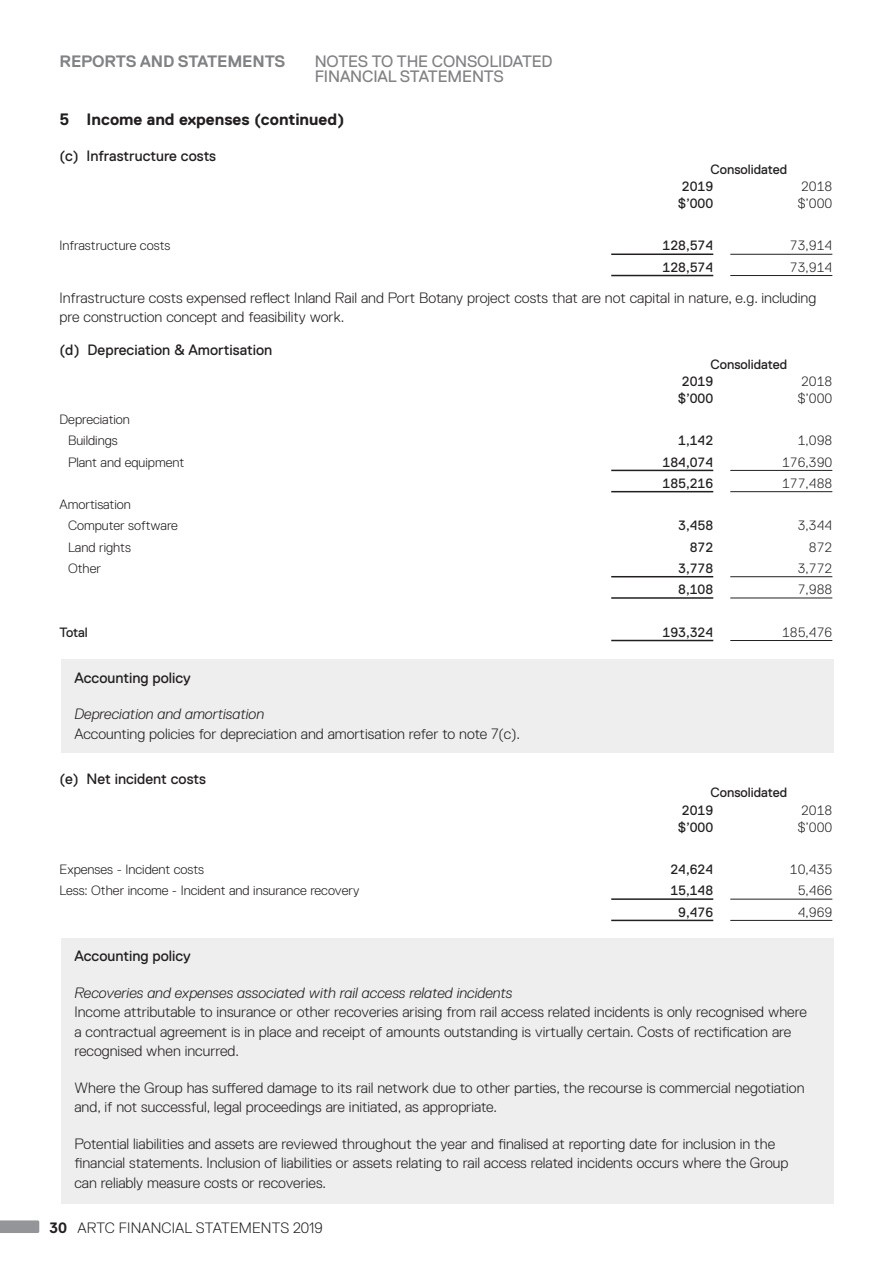
<style>
.page{position:relative;width:893px;height:1263px;background:#fff}
.page>*{position:absolute;margin:0;border:0;box-sizing:border-box;transform-origin:0 0}
.SUBHEADING_CAPS{font:16.5px/15px "Replica Std";letter-spacing:-.01em;color:#808285}
.SUBHEADING{font:700 16.5px "Replica Std";color:#231f20}
.SUBHEADING_CAPS-2{font:700 16.5px "Replica Std";letter-spacing:-.01em;color:#808285}
.BASIC_BODY_TEXT{font:300 15px/19.5px "Replica Std";color:#231f20}
.BASIC_BODY_TEXT-2{font:15px "Replica Std";color:#231f20}
.Financials_-_Default{font:300 13.5px "Replica Std";color:#231f20}
.Financials_-_Num_-_2{font:13.5px "Replica Std";color:#231f20}
.Financials_-_Num_-_2-2{font:300 13.5px "Replica Std";color:#231f20}
.Financials_-_Indente{font:300 13.5px "Replica Std";color:#231f20}
.Financials_-_Consoli{font:13.5px "Replica Std";color:#231f20}
.Financials_-_Default-2{font:13.5px "Replica Std";letter-spacing:-.01em;color:#231f20}
.s1{font-style:italic}
.s2{font-weight:700}
</style>
<div class="page">
<svg style="left:0;top:1220px;width:39px;height:13px"></svg>
<hr style="left:611px;top:253px;width:102px;height:2px;background:#231f20">
<hr style="left:611px;top:275px;width:102px;height:1px;background:#231f20">
<hr style="left:730px;top:254px;width:102px;height:1px;background:#231f20">
<hr style="left:730px;top:275px;width:102px;height:1px;background:#231f20">
<hr style="left:611px;top:470px;width:102px;height:1px;background:#231f20">
<hr style="left:611px;top:491px;width:102px;height:1px;background:#231f20">
<hr style="left:611px;top:576px;width:102px;height:1px;background:#231f20">
<hr style="left:611px;top:597px;width:102px;height:2px;background:#231f20">
<hr style="left:611px;top:640px;width:102px;height:1px;background:#231f20">
<hr style="left:730px;top:470px;width:102px;height:1px;background:#231f20">
<hr style="left:730px;top:491px;width:102px;height:1px;background:#231f20">
<hr style="left:730px;top:576px;width:102px;height:1px;background:#231f20">
<hr style="left:730px;top:598px;width:102px;height:1px;background:#231f20">
<hr style="left:730px;top:640px;width:102px;height:1px;background:#231f20">
<hr style="left:611px;top:898px;width:102px;height:2px;background:#231f20">
<hr style="left:611px;top:920px;width:102px;height:1px;background:#231f20">
<hr style="left:730px;top:899px;width:102px;height:1px;background:#231f20">
<hr style="left:730px;top:920px;width:102px;height:1px;background:#231f20">
<div style="left:61px;top:659px;width:772px;height:94px;background:#eeeeef"></div>
<div style="left:61px;top:938px;width:772px;height:265px;background:#eeeeef"></div>
<p class="SUBHEADING_CAPS-2" style="left:60px;top:53px;width:227px">REPORTS AND STATEMENTS</p>
<p class="SUBHEADING_CAPS" style="left:315px;top:54px;width:239px">NOTES TO THE CONSOLIDATED<br>FINANCIAL STATEMENTS</p>
<p class="SUBHEADING" style="left:60px;top:110px;width:287px">5 Income and expenses (continued)</p>
<p class="BASIC_BODY_TEXT-2" style="left:60px;top:147px;width:158px">(c) Infrastructure costs</p>
<p class="Financials_-_Consoli" style="left:710px;top:162px;width:78px">Consolidated</p>
<p class="Financials_-_Num_-_2" style="left:682px;top:179px;width:33px">2019</p>
<p class="Financials_-_Num_-_2-2" style="left:801px;top:179px;width:33px">2018</p>
<p class="Financials_-_Num_-_2" style="left:678px;top:196px;width:37px">$’000</p>
<p class="Financials_-_Num_-_2-2" style="left:798px;top:196px;width:36px">$’000</p>
<p class="Financials_-_Default" style="left:60px;top:238px;width:112px">Infrastructure costs</p>
<p class="Financials_-_Num_-_2" style="left:662px;top:238px;width:52px">128,574</p>
<p class="Financials_-_Num_-_2-2" style="left:790px;top:238px;width:44px">73,914</p>
<p class="Financials_-_Num_-_2" style="left:662px;top:260px;width:52px">128,574</p>
<p class="Financials_-_Num_-_2-2" style="left:790px;top:260px;width:44px">73,914</p>
<p class="BASIC_BODY_TEXT" style="left:60px;top:288px;width:758px">Infrastructure costs expensed reflect Inland Rail and Port Botany project costs that are not capital in nature, e.g. including pre construction concept and feasibility work.</p>
<p class="BASIC_BODY_TEXT-2" style="left:60px;top:342px;width:214px">(d) Depreciation &amp; Amortisation</p>
<p class="Financials_-_Consoli" style="left:710px;top:356px;width:78px">Consolidated</p>
<p class="Financials_-_Num_-_2" style="left:682px;top:374px;width:33px">2019</p>
<p class="Financials_-_Num_-_2-2" style="left:801px;top:374px;width:33px">2018</p>
<p class="Financials_-_Num_-_2" style="left:678px;top:391px;width:37px">$’000</p>
<p class="Financials_-_Num_-_2-2" style="left:798px;top:391px;width:36px">$’000</p>
<p class="Financials_-_Default" style="left:60px;top:412px;width:72px">Depreciation</p>
<p class="Financials_-_Indente" style="left:68px;top:433px;width:51px">Buildings</p>
<p class="Financials_-_Num_-_2" style="left:678px;top:433px;width:37px">1,142</p>
<p class="Financials_-_Num_-_2-2" style="left:798px;top:433px;width:36px">1,098</p>
<p class="Financials_-_Indente" style="left:68px;top:454px;width:118px">Plant and equipment</p>
<p class="Financials_-_Num_-_2" style="left:662px;top:454px;width:52px">184,074</p>
<p class="Financials_-_Num_-_2-2" style="left:782px;top:454px;width:52px">176,390</p>
<p class="Financials_-_Num_-_2" style="left:662px;top:476px;width:52px">185,216</p>
<p class="Financials_-_Num_-_2-2" style="left:782px;top:476px;width:52px">177,488</p>
<p class="Financials_-_Default" style="left:60px;top:497px;width:73px">Amortisation</p>
<p class="Financials_-_Indente" style="left:68px;top:518px;width:112px">Computer software</p>
<p class="Financials_-_Num_-_2" style="left:678px;top:518px;width:37px">3,458</p>
<p class="Financials_-_Num_-_2-2" style="left:798px;top:518px;width:36px">3,344</p>
<p class="Financials_-_Indente" style="left:68px;top:539px;width:64px">Land rights</p>
<p class="Financials_-_Num_-_2" style="left:690px;top:539px;width:25px">872</p>
<p class="Financials_-_Num_-_2-2" style="left:809px;top:539px;width:25px">872</p>
<p class="Financials_-_Indente" style="left:68px;top:561px;width:35px">Other</p>
<p class="Financials_-_Num_-_2" style="left:678px;top:561px;width:37px">3,778</p>
<p class="Financials_-_Num_-_2-2" style="left:798px;top:561px;width:36px">3,772</p>
<p class="Financials_-_Num_-_2" style="left:678px;top:582px;width:37px">8,108</p>
<p class="Financials_-_Num_-_2-2" style="left:798px;top:582px;width:36px">7,988</p>
<p class="Financials_-_Default-2" style="left:60px;top:624px;width:30px">Total</p>
<p class="Financials_-_Num_-_2" style="left:662px;top:624px;width:52px">193,324</p>
<p class="Financials_-_Num_-_2-2" style="left:782px;top:624px;width:52px">185,476</p>
<p class="BASIC_BODY_TEXT-2" style="left:74px;top:669px;width:118px">Accounting policy</p>
<p class="BASIC_BODY_TEXT" style="left:74px;top:704px;width:447px"><span class="s1">Depreciation and amortisation<br></span>Accounting policies for depreciation and amortisation refer to note 7(c).</p>
<p class="BASIC_BODY_TEXT-2" style="left:60px;top:771px;width:148px">(e) Net incident costs</p>
<p class="Financials_-_Consoli" style="left:710px;top:785px;width:78px">Consolidated</p>
<p class="Financials_-_Num_-_2" style="left:682px;top:803px;width:33px">2019</p>
<p class="Financials_-_Num_-_2-2" style="left:801px;top:803px;width:33px">2018</p>
<p class="Financials_-_Num_-_2" style="left:678px;top:819px;width:37px">$’000</p>
<p class="Financials_-_Num_-_2-2" style="left:798px;top:819px;width:36px">$’000</p>
<p class="Financials_-_Default" style="left:60px;top:862px;width:146px">Expenses - Incident costs</p>
<p class="Financials_-_Num_-_2" style="left:670px;top:862px;width:44px">24,624</p>
<p class="Financials_-_Num_-_2-2" style="left:790px;top:862px;width:44px">10,435</p>
<p class="Financials_-_Default" style="left:60px;top:883px;width:301px">Less: Other income - Incident and insurance recovery</p>
<p class="Financials_-_Num_-_2" style="left:670px;top:883px;width:44px">15,148</p>
<p class="Financials_-_Num_-_2-2" style="left:798px;top:883px;width:36px">5,466</p>
<p class="Financials_-_Num_-_2" style="left:678px;top:904px;width:37px">9,476</p>
<p class="Financials_-_Num_-_2-2" style="left:798px;top:904px;width:36px">4,969</p>
<p class="BASIC_BODY_TEXT-2" style="left:74px;top:948px;width:118px">Accounting policy</p>
<p class="BASIC_BODY_TEXT" style="left:74px;top:983px;width:734px"><span class="s1">Recoveries and expenses associated with rail access related incidents<br></span>Income attributable to insurance or other recoveries arising from rail access related incidents is only recognised where a contractual agreement is in place and receipt of amounts outstanding is virtually certain. Costs of rectification are recognised when incurred.</p>
<p class="BASIC_BODY_TEXT" style="left:74px;top:1078px;width:732px">Where the Group has suffered damage to its rail network due to other parties, the recourse is commercial negotiation and, if not successful, legal proceedings are initiated, as appropriate.</p>
<p class="BASIC_BODY_TEXT" style="left:74px;top:1134px;width:715px">Potential liabilities and assets are reviewed throughout the year and finalised at reporting date for inclusion in the financial statements. Inclusion of liabilities or assets relating to rail access related incidents occurs where the Group can reliably measure costs or recoveries.</p>
<p class="BASIC_BODY_TEXT" style="left:50px;top:1218px;width:275px"><span class="s2">30</span> ARTC FINANCIAL STATEMENTS 2019</p>
</div>
